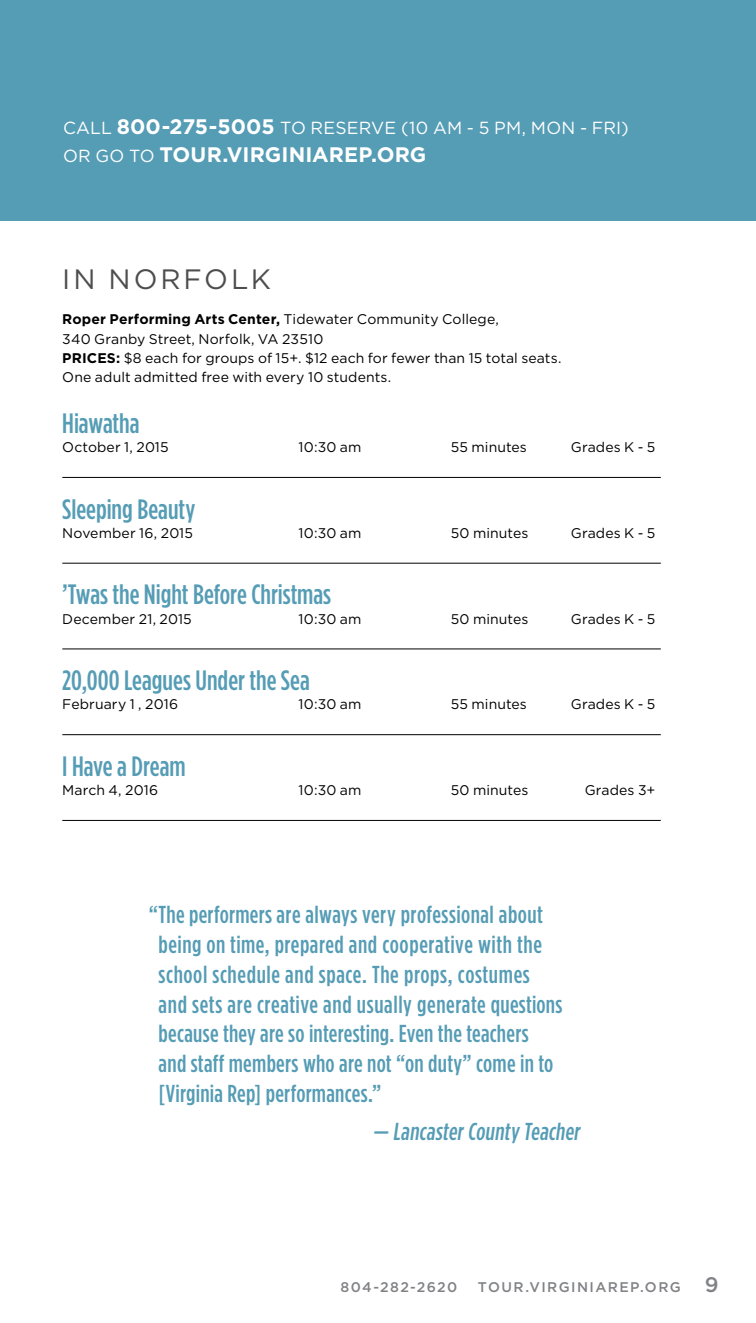
<style>
.page{position:relative;width:756px;height:1323px;background:#fff}
.page>*{position:absolute;margin:0;border:0;box-sizing:border-box;transform-origin:0 0}
.t1{font:500 28px "Gotham Condensed";color:#559cb5}
.t2{font:28px "Gotham";letter-spacing:.105em;color:#4d4d4f}
.t3{font:500 24.5px/29.8px "Gotham Condensed";letter-spacing:.015em;color:#559cb5}
.t4{font:700 21px "Gotham";letter-spacing:.005em;color:#fff}
.t5{font:17.5px "Gotham";letter-spacing:.01em;color:#fff}
.t6{font:14px/19.2px "Gotham";letter-spacing:.01em;color:#000}
.t7{font:500 14px "Gotham";letter-spacing:.105em;color:#808285}
.s1{font-weight:700;font-size:21px}
.s2{font-weight:400;font-size:17.5px}
.s3{font-weight:700}
.s4{font-size:21px}
</style>
<div class="page">
<hr style="left:62px;top:477px;width:599px;height:1px;background:#000">
<hr style="left:62px;top:563px;width:599px;height:1px;background:#000">
<hr style="left:62px;top:649px;width:599px;height:1px;background:#000">
<hr style="left:62px;top:734px;width:599px;height:1px;background:#000">
<hr style="left:62px;top:820px;width:599px;height:1px;background:#000">
<div style="left:0;top:0;width:756px;height:220px;background:#559cb5"></div>
<p class="t5" style="left:63px;top:119px;width:567px">CALL <span class="s1">800-275-5005</span> TO RESERVE (10 AM - 5 PM, MON - FRI)</p>
<h3 class="t4" style="left:63px;top:143px;width:365px"><span class="s2">OR GO TO</span> TOUR.VIRGINIAREP.ORG</h3>
<h1 class="t2" style="left:62px;top:264px;width:210px">IN NORFOLK</h1>
<p class="t6" style="left:62px;top:309px;width:501px"><span class="s3">Roper Performing Arts Center,</span> Tidewater Community College,<br>340 Granby Street, Norfolk, VA 23510<br><span class="s3">PRICES:</span> $8 each for groups of 15+. $12 each for fewer than 15 total seats.<br>One adult admitted free with every 10 students.</p>
<h1 class="t1" style="left:62px;top:408px;width:79px">Hiawatha</h1>
<p class="t6" style="left:62px;top:437px;width:108px">October 1, 2015</p>
<p class="t6" style="left:299px;top:437px;width:64px">10:30 am</p>
<p class="t6" style="left:451px;top:437px;width:78px">55 minutes</p>
<p class="t6" style="left:571px;top:437px;width:86px">Grades K - 5</p>
<h1 class="t1" style="left:62px;top:493px;width:135px">Sleeping Beauty</h1>
<p class="t6" style="left:62px;top:523px;width:132px">November 16, 2015</p>
<p class="t6" style="left:299px;top:523px;width:64px">10:30 am</p>
<p class="t6" style="left:451px;top:523px;width:79px">50 minutes</p>
<p class="t6" style="left:571px;top:523px;width:86px">Grades K - 5</p>
<h1 class="t1" style="left:62px;top:579px;width:270px">’Twas the Night Before Christmas</h1>
<p class="t6" style="left:62px;top:609px;width:131px">December 21, 2015</p>
<p class="t6" style="left:299px;top:609px;width:64px">10:30 am</p>
<p class="t6" style="left:451px;top:609px;width:79px">50 minutes</p>
<p class="t6" style="left:571px;top:609px;width:86px">Grades K - 5</p>
<h1 class="t1" style="left:62px;top:665px;width:249px">20,000 Leagues Under the Sea</h1>
<p class="t6" style="left:62px;top:694px;width:117px">February 1 , 2016</p>
<p class="t6" style="left:299px;top:694px;width:64px">10:30 am</p>
<p class="t6" style="left:451px;top:694px;width:78px">55 minutes</p>
<p class="t6" style="left:571px;top:694px;width:86px">Grades K - 5</p>
<h1 class="t1" style="left:62px;top:751px;width:125px">I Have a Dream</h1>
<p class="t6" style="left:62px;top:780px;width:97px">March 4, 2016</p>
<p class="t6" style="left:299px;top:780px;width:64px">10:30 am</p>
<p class="t6" style="left:451px;top:780px;width:79px">50 minutes</p>
<p class="t6" style="left:585px;top:780px;width:72px">Grades 3+</p>
<p class="t3" style="left:159px;top:899px;width:405px;text-indent:-10px">“The performers are always very professional about being on time, prepared and cooperative with the school schedule and space. The props, costumes and sets are creative and usually generate questions because they are so interesting. Even the teachers and staff members who are not “on duty” come in to [Virginia Rep] performances.”</p>
<h2 class="t3" style="left:373px;top:1116px;width:212px">— LancasterCounty Teacher</h2>
<p class="t7" style="left:340px;top:1279px;width:380px">804-282-2620 TOUR.VIRGINIAREP.ORG <span class="s4">9</span></p>
</div>
